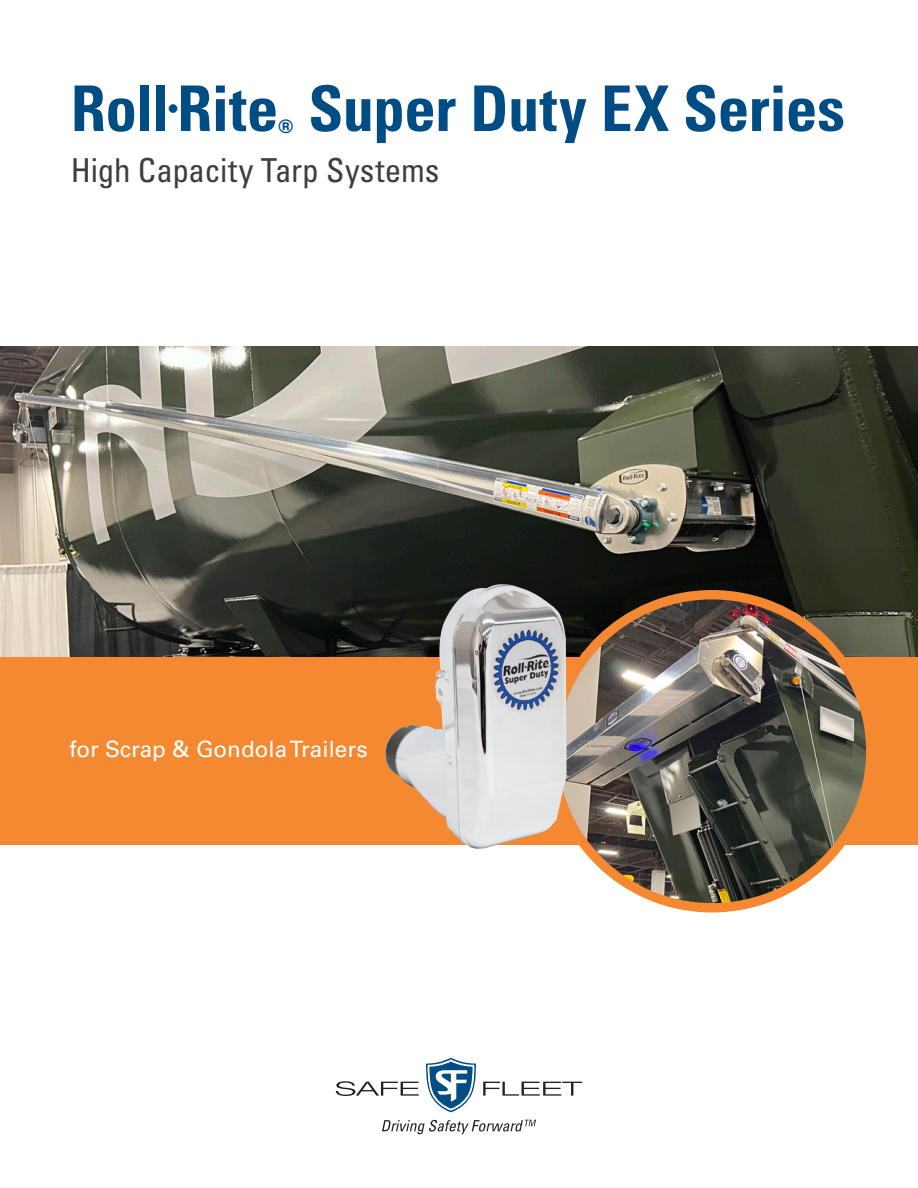
<style>
.page{position:relative;width:918px;height:1188px;background:#fff}
.page>*{position:absolute;margin:0;border:0;box-sizing:border-box;transform-origin:0 0}
.t1{font:700 condensed 63px "Univers LT Pro";letter-spacing:-.01em;color:#004c84}
.t2{font:condensed 33px "Univers LT Std";letter-spacing:-.005em;color:#3e3e3f}
.t3{font:22.5px "Univers LT Std";color:#fff}
</style>
<div class="page">
<svg style="left:0;top:346px;width:918px;height:311px;background:#616155"></svg>
<div style="left:0;top:657px;width:918px;height:188px;background:#f58932"></div>
<img style="left:567px;top:595px;width:304px;height:313px">
<div style="left:548px;top:590px;width:327px;height:322px;border:9px solid #f58932;border-radius:50%"></div>
<svg style="left:382px;top:1120px;width:154px;height:14px"></svg>
<svg style="left:336px;top:1081px;width:83px;height:15px"></svg>
<svg style="left:483px;top:1082px;width:99px;height:14px"></svg>
<svg style="left:426px;top:1058px;width:50px;height:54px"></svg>
<img style="left:384px;top:582px;width:183px;height:267px">
<p class="t1" style="left:71px;top:70px;width:776px">Roll<sup>•</sup>Rite<sub>®</sub> Super Duty EX Series</p>
<p class="t2" style="left:71px;top:149px;width:370px">High Capacity Tarp Systems</p>
<p class="t3" style="left:69px;top:735px;width:300px">for Scrap &amp; Gondola Trailers</p>
</div>
